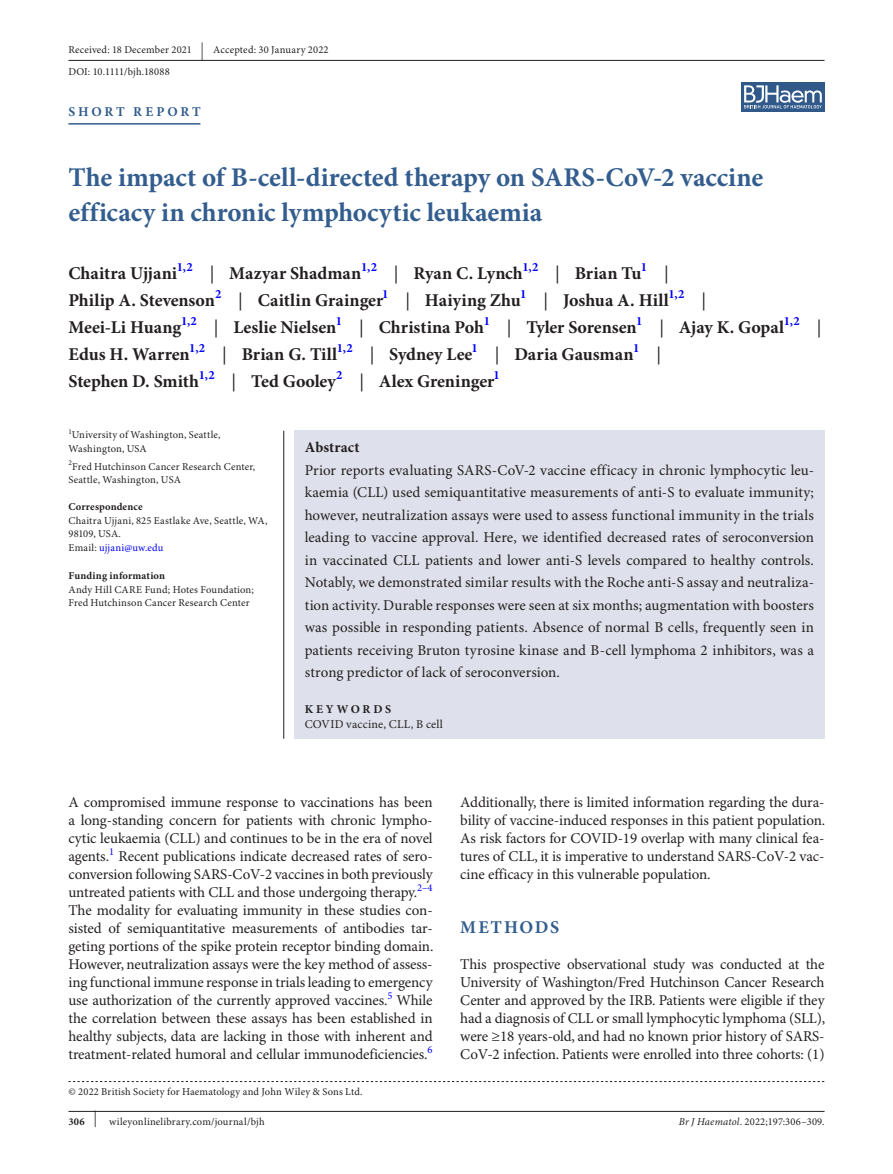
<style>
.page{position:relative;width:893px;height:1174px;background:#fff}
.page>*{position:absolute;margin:0;border:0;box-sizing:border-box;transform-origin:0 0}
.t1{font:700 27px/34.5px "Minion Pro";color:#325d8e}
.t2{font:700 18px "Minion Pro";letter-spacing:-.005em;color:#231f20}
.t3{font:700 18px "Minion Pro";letter-spacing:.095em;color:#325d8e}
.t4{font:18px "Minion Pro";color:#231f20}
.t5{font:15px/18px "Minion Pro";letter-spacing:-.01em;color:#231f20;text-align:justify}
.t6{font:700 15px "Minion Pro";letter-spacing:.005em;color:#231f20}
.t7{font:700 13.5px "Minion Pro";letter-spacing:.205em;color:#325d8e}
.t8{font:700 12.6px "Minion Pro";color:#00f}
.t9{font:12px "Minion Pro";letter-spacing:.015em;color:#231f20}
.t10{font:700 12px "Minion Pro";letter-spacing:.225em;color:#231f20}
.t11{font:10.5px/13.5px "Minion Pro";letter-spacing:.015em;color:#231f20}
.t12{font:700 10.5px "Minion Pro";letter-spacing:.01em;color:#231f20}
.t13{font:10.5px "Minion Pro";color:#00f}
.t14{font:7.35px "Minion Pro";color:#231f20}
.s1{font-size:18px}
.s2{font-weight:400}
.s3{color:#00f}
.s4{font-weight:700}
.s5{font-style:italic}
</style>
<div class="page">
<hr style="left:68px;top:1111px;width:756px;height:1px;background:#231f20">
<div style="left:741px;top:82px;width:83px;height:30px;background:#30598a"></div>
<svg style="left:744px;top:85px;width:78px;height:23px"></svg>
<hr style="left:68px;top:123px;width:132px;height:2px;background:#325d8e">
<hr style="left:68px;top:60px;width:756px;height:1px;background:#231f20">
<svg style="left:68px;top:1081px;width:756px;height:1px"></svg>
<div style="left:294px;top:431px;width:530px;height:307px;background:#dee1eb"></div>
<hr style="left:283px;top:431px;width:1px;height:307px;background:#231f20">
<p class="t11" style="left:68px;top:39px;width:262px;line-height:21.9px">Received: 18 December 2021 <span class="s1">|</span> Accepted: 30 January 2022<br>DOI: 10.1111/bjh.18088</p>
<p class="t7" style="left:69px;top:103px;width:134px">SHORT REPORT</p>
<h1 class="t1" style="left:68px;top:161px;width:696px">The impact of B-cell-directed therapy on SARS-CoV-2 vaccine efficacy in chronic lymphocytic leukaemia</h1>
<p class="t2" style="left:68px;top:263px;width:110px">Chaitra Ujjani</p>
<p class="t8" style="left:177px;top:259px;width:17px">1,2</p>
<p class="t2" style="left:210px;top:263px;width:153px"><span class="s2">|</span> Mazyar Shadman</p>
<p class="t8" style="left:361px;top:259px;width:17px">1,2</p>
<p class="t2" style="left:394px;top:263px;width:130px"><span class="s2">|</span> Ryan C. Lynch</p>
<p class="t8" style="left:522px;top:259px;width:17px">1,2</p>
<p class="t2" style="left:555px;top:263px;width:88px"><span class="s2">|</span> Brian Tu</p>
<p class="t8" style="left:641px;top:259px;width:8px">1</p>
<p class="t4" style="left:664px;top:263px;width:6px">|</p>
<p class="t2" style="left:68px;top:290px;width:148px">Philip A. Stevenson</p>
<p class="t8" style="left:215px;top:286px;width:8px">2</p>
<p class="t2" style="left:238px;top:290px;width:147px"><span class="s2">|</span> Caitlin Grainger</p>
<p class="t8" style="left:382px;top:286px;width:8px">1</p>
<p class="t2" style="left:405px;top:290px;width:117px"><span class="s2">|</span> Haiying Zhu</p>
<p class="t8" style="left:520px;top:286px;width:8px">1</p>
<p class="t2" style="left:543px;top:290px;width:127px"><span class="s2">|</span> Joshua A. Hill</p>
<p class="t8" style="left:668px;top:286px;width:17px">1,2</p>
<p class="t4" style="left:701px;top:290px;width:6px">|</p>
<p class="t2" style="left:68px;top:317px;width:114px">Meei-Li Huang</p>
<p class="t8" style="left:181px;top:313px;width:17px">1,2</p>
<p class="t2" style="left:214px;top:317px;width:124px"><span class="s2">|</span> Leslie Nielsen</p>
<p class="t8" style="left:336px;top:313px;width:8px">1</p>
<p class="t2" style="left:359px;top:317px;width:126px"><span class="s2">|</span> Christina Poh</p>
<p class="t8" style="left:484px;top:313px;width:8px">1</p>
<p class="t2" style="left:507px;top:317px;width:131px"><span class="s2">|</span> Tyler Sorensen</p>
<p class="t8" style="left:636px;top:313px;width:8px">1</p>
<p class="t2" style="left:659px;top:317px;width:126px"><span class="s2">|</span> Ajay K. Gopal</p>
<p class="t8" style="left:784px;top:313px;width:17px">1,2</p>
<p class="t4" style="left:817px;top:317px;width:6px">|</p>
<p class="t2" style="left:68px;top:344px;width:123px">Edus H. Warren</p>
<p class="t8" style="left:189px;top:340px;width:17px">1,2</p>
<p class="t2" style="left:222px;top:344px;width:117px"><span class="s2">|</span> Brian G. Till</p>
<p class="t8" style="left:337px;top:340px;width:17px">1,2</p>
<p class="t2" style="left:370px;top:344px;width:104px"><span class="s2">|</span> Sydney Lee</p>
<p class="t8" style="left:472px;top:340px;width:8px">1</p>
<p class="t2" style="left:495px;top:344px;width:140px"><span class="s2">|</span> Daria Gausman</p>
<p class="t8" style="left:633px;top:340px;width:8px">1</p>
<p class="t4" style="left:656px;top:344px;width:6px">|</p>
<p class="t2" style="left:68px;top:371px;width:132px">Stephen D. Smith</p>
<p class="t8" style="left:199px;top:367px;width:17px">1,2</p>
<p class="t2" style="left:232px;top:371px;width:106px"><span class="s2">|</span> Ted Gooley</p>
<p class="t8" style="left:336px;top:367px;width:8px">2</p>
<p class="t2" style="left:359px;top:371px;width:137px"><span class="s2">|</span> Alex Greninger</p>
<p class="t8" style="left:493px;top:367px;width:8px">1</p>
<p class="t14" style="left:68px;top:427px;width:5px">1</p>
<p class="t11" style="left:68px;top:429px;width:154px;text-indent:3px">University of Washington, Seattle,<br>Washington, USA</p>
<p class="t14" style="left:68px;top:458px;width:5px">2</p>
<p class="t11" style="left:68px;top:460px;width:188px;text-indent:4px">Fred Hutchinson Cancer Research Center,<br>Seattle, Washington, USA</p>
<p class="t12" style="left:68px;top:501px;width:76px">Correspondence</p>
<p class="t11" style="left:68px;top:514px;width:201px">Chaitra Ujjani, 825 Eastlake Ave, Seattle, WA,<br>98109, USA.<br>Email: <span class="s3">ujjani@uw.edu</span></p>
<p class="t12" style="left:68px;top:570px;width:98px">Funding information</p>
<p class="t11" style="left:68px;top:583px;width:187px">Andy Hill CARE Fund; Hotes Foundation;<br>Fred Hutchinson Cancer Research Center</p>
<p class="t6" style="left:305px;top:438px;width:56px">Abstract</p>
<p class="t5" style="left:305px;top:459px;width:511px;line-height:22.5px">Prior reports evaluating SARS-CoV-2 vaccine efficacy in chronic lymphocytic leu&shy;kaemia (CLL) used semiquantitative measurements of anti-S to evaluate immunity; however, neutralization assays were used to assess functional immunity in the trials leading to vaccine approval. Here, we identified decreased rates of seroconversion in vaccinated CLL patients and lower anti-S levels compared to healthy controls.<br>Notably, we demonstrated similar results with the Roche anti-S assay and neutraliza&shy;tion activity. Durable responses were seen at six months; augmentation with boosters was possible in responding patients. Absence of normal B cells, frequently seen in patients receiving Bruton tyrosine kinase and B-cell lymphoma 2 inhibitors, was a strong predictor of lack of seroconversion.</p>
<p class="t10" style="left:305px;top:702px;width:88px">KEYWORDS</p>
<p class="t9" style="left:305px;top:717px;width:140px">COVID vaccine, CLL, B cell</p>
<p class="t5" style="left:68px;top:794px;width:366px">A compromised immune response to vaccinations has been a long-standing concern for patients with chronic lympho&shy;cytic leukaemia (CLL) and continues to be in the era of novel agents.</p>
<p class="t13" style="left:109px;top:845px;width:7px">1</p>
<p class="t5" style="left:68px;top:848px;width:366px;text-indent:50px">Recent publications indicate decreased rates of sero&shy;conversion following SARS-CoV-2 vaccines in both previously untreated patients with CLL and those undergoing therapy.</p>
<p class="t13" style="left:417px;top:881px;width:17px">2–4</p>
<p class="t5" style="left:68px;top:902px;width:366px">The modality for evaluating immunity in these studies con&shy;sisted of semiquantitative measurements of antibodies tar&shy;geting portions of the spike protein receptor binding domain.<br>However, neutralization assays were the key method of assess&shy;ing functional immune response in trials leading to emergency use authorization of the currently approved vaccines.</p>
<p class="t13" style="left:388px;top:989px;width:7px">5</p>
<p class="t5" style="left:68px;top:992px;width:366px;text-indent:328px">While the correlation between these assays has been established in healthy subjects, data are lacking in those with inherent and treatment-related humoral and cellular immunodeficiencies.</p>
<p class="t13" style="left:428px;top:1043px;width:7px">6</p>
<p class="t11" style="left:68px;top:1085px;width:296px">© 2022 British Society for Haematology and John Wiley &amp; Sons Ltd.</p>
<p class="t5" style="left:460px;top:794px;width:367px">Additionally, there is limited information regarding the dura&shy;bility of vaccine-induced responses in this patient population.<br>As risk factors for COVID-19 overlap with many clinical fea&shy;tures of CLL, it is imperative to understand SARS-CoV-2 vac&shy;cine efficacy in this vulnerable population.</p>
<p class="t3" style="left:460px;top:916px;width:100px">METHODS</p>
<p class="t5" style="left:460px;top:956px;width:367px">This prospective observational study was conducted at the University of Washington/Fred Hutchinson Cancer Research Center and approved by the IRB. Patients were eligible if they had a diagnosis of CLL or small lymphocytic lymphoma (SLL), were ≥18 years-old, and had no known prior history of SARS-CoV-2 infection. Patients were enrolled into three cohorts: (1)</p>
<p class="t11" style="left:68px;top:1115px;width:198px"><span class="s4">306</span> <sup>|</sup> wileyonlinelibrary.com/journal/bjh</p>
<p class="t11" style="left:679px;top:1115px;width:147px"><span class="s5">Br J Haematol</span>. 2022;197:306–309.</p>
</div>
